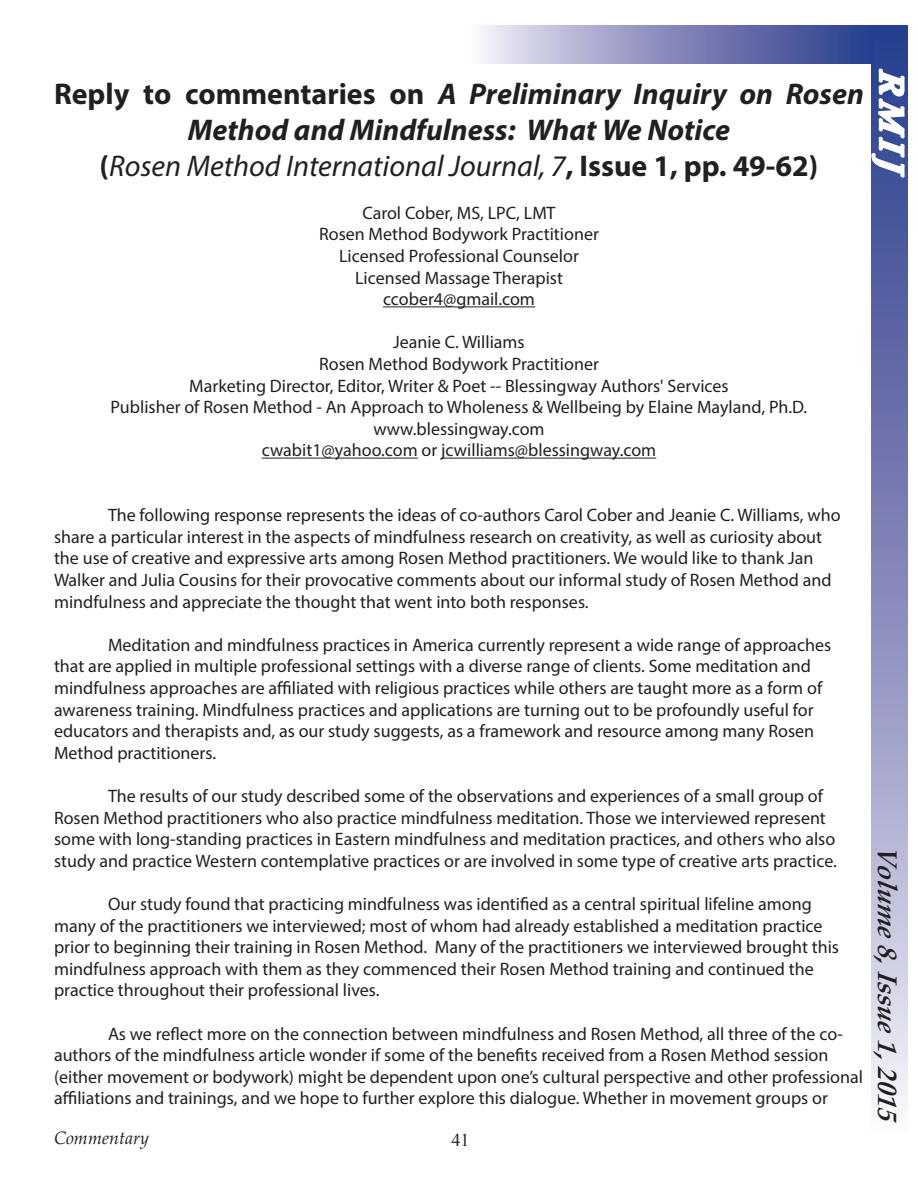
<style>
.page{position:relative;width:918px;height:1188px;background:#fff}
.page>*{position:absolute;margin:0;border:0;box-sizing:border-box;transform-origin:0 0}
.t1{font:italic 700 33px "Palatino Linotype";color:#fff}
.t2{font:italic 700 30px/36px "Myriad Pro";color:#231f20;text-align:center}
.t3{font:italic 30px "Myriad Pro";color:#231f20}
.t4{font:italic 700 27px "Palatino Linotype";color:#231f20}
.t5{font:18px/21.6px "Myriad Pro";color:#231f20}
.t6{font:italic 18px "Palatino Linotype";color:#231f20}
.t7{font:18px "Times New Roman";color:#231f20}
.s1{font-style:normal}
.s2{font-weight:700;font-style:normal}
</style>
<div class="page">
<svg style="left:872px;top:258px;width:36px;height:845px;background:#9b9dc6"></svg>
<svg style="left:870px;top:25px;width:38px;height:233px;background:#596aa7"></svg>
<svg style="left:482px;top:26px;width:391px;height:37px;background:#868cbc"></svg>
<hr style="left:383px;top:306px;width:152px;height:1px;background:#231f20">
<hr style="left:262px;top:458px;width:156px;height:1px;background:#231f20">
<hr style="left:441px;top:458px;width:215px;height:1px;background:#231f20">
<p class="t2" style="left:54px;top:74px;width:812px"><span class="s1">Reply to commentaries on</span> A Preliminary Inquiry on Rosen<br>Method and Mindfulness: What We Notice</p>
<p class="t3" style="left:100px;top:147px;width:720px"><span class="s2">(</span>Rosen Method International Journal, 7<span class="s2">, Issue 1, pp. 49-62)</span></p>
<p class="t5" style="left:362px;top:202px;width:195px">Carol Cober, MS, LPC, LMT</p>
<p class="t5" style="left:319px;top:223px;width:281px">Rosen Method Bodywork Practitioner</p>
<p class="t5" style="left:339px;top:245px;width:241px">Licensed Professional Counselor</p>
<p class="t5" style="left:355px;top:266px;width:209px">Licensed Massage Therapist</p>
<p class="t5" style="left:383px;top:288px;width:153px">ccober4@gmail.com</p>
<p class="t5" style="left:393px;top:331px;width:133px">Jeanie C. Williams</p>
<p class="t5" style="left:319px;top:353px;width:281px">Rosen Method Bodywork Practitioner</p>
<p class="t5" style="left:189px;top:374px;width:541px">Marketing Director, Editor, Writer &amp; Poet -- Blessingway Authors' Services</p>
<p class="t5" style="left:111px;top:396px;width:698px">Publisher of Rosen Method - An Approach to Wholeness &amp; Wellbeing by Elaine Mayland, Ph.D.</p>
<p class="t5" style="left:373px;top:418px;width:173px">www.blessingway.com</p>
<p class="t5" style="left:262px;top:439px;width:396px">cwabit1@yahoo.com or jcwilliams@blessingway.com</p>
<p class="t1" style="left:915px;top:70px;width:111px;rotate:90deg">RMIJ</p>
<p class="t5" style="left:54px;top:504px;width:788px;text-indent:54px">The following response represents the ideas of co-authors Carol Cober and Jeanie C. Williams, who share a particular interest in the aspects of mindfulness research on creativity, as well as curiosity about the use of creative and expressive arts among Rosen Method practitioners. We would like to thank Jan Walker and Julia Cousins for their provocative comments about our informal study of Rosen Method and mindfulness and appreciate the thought that went into both responses.</p>
<p class="t5" style="left:54px;top:634px;width:779px;text-indent:54px">Meditation and mindfulness practices in America currently represent a wide range of approaches that are applied in multiple professional settings with a diverse range of clients. Some meditation and mindfulness approaches are affiliated with religious practices while others are taught more as a form of awareness training. Mindfulness practices and applications are turning out to be profoundly useful for educators and therapists and, as our study suggests, as a framework and resource among many Rosen Method practitioners.</p>
<p class="t5" style="left:54px;top:785px;width:784px;text-indent:54px">The results of our study described some of the observations and experiences of a small group of Rosen Method practitioners who also practice mindfulness meditation. Those we interviewed represent some with long-standing practices in Eastern mindfulness and meditation practices, and others who also study and practice Western contemplative practices or are involved in some type of creative arts practice.</p>
<p class="t5" style="left:54px;top:893px;width:787px;text-indent:54px">Our study found that practicing mindfulness was identified as a central spiritual lifeline among many of the practitioners we interviewed; most of whom had already established a meditation practice prior to beginning their training in Rosen Method. Many of the practitioners we interviewed brought this mindfulness approach with them as they commenced their Rosen Method training and continued the practice throughout their professional lives.</p>
<p class="t5" style="left:54px;top:1022px;width:811px;text-indent:54px">As we reflect more on the connection between mindfulness and Rosen Method, all three of the co&shy;authors of the mindfulness article wonder if some of the benefits received from a Rosen Method session (either movement or bodywork) might be dependent upon one’s cultural perspective and other professional affiliations and trainings, and we hope to further explore this dialogue. Whether in movement groups or</p>
<p class="t6" style="left:54px;top:1125px;width:97px">Commentary</p>
<p class="t7" style="left:451px;top:1128px;width:19px">41</p>
<p class="t4" style="left:906px;top:846px;width:282px;rotate:90deg">Volume 8,Issue 1,2015</p>
</div>
